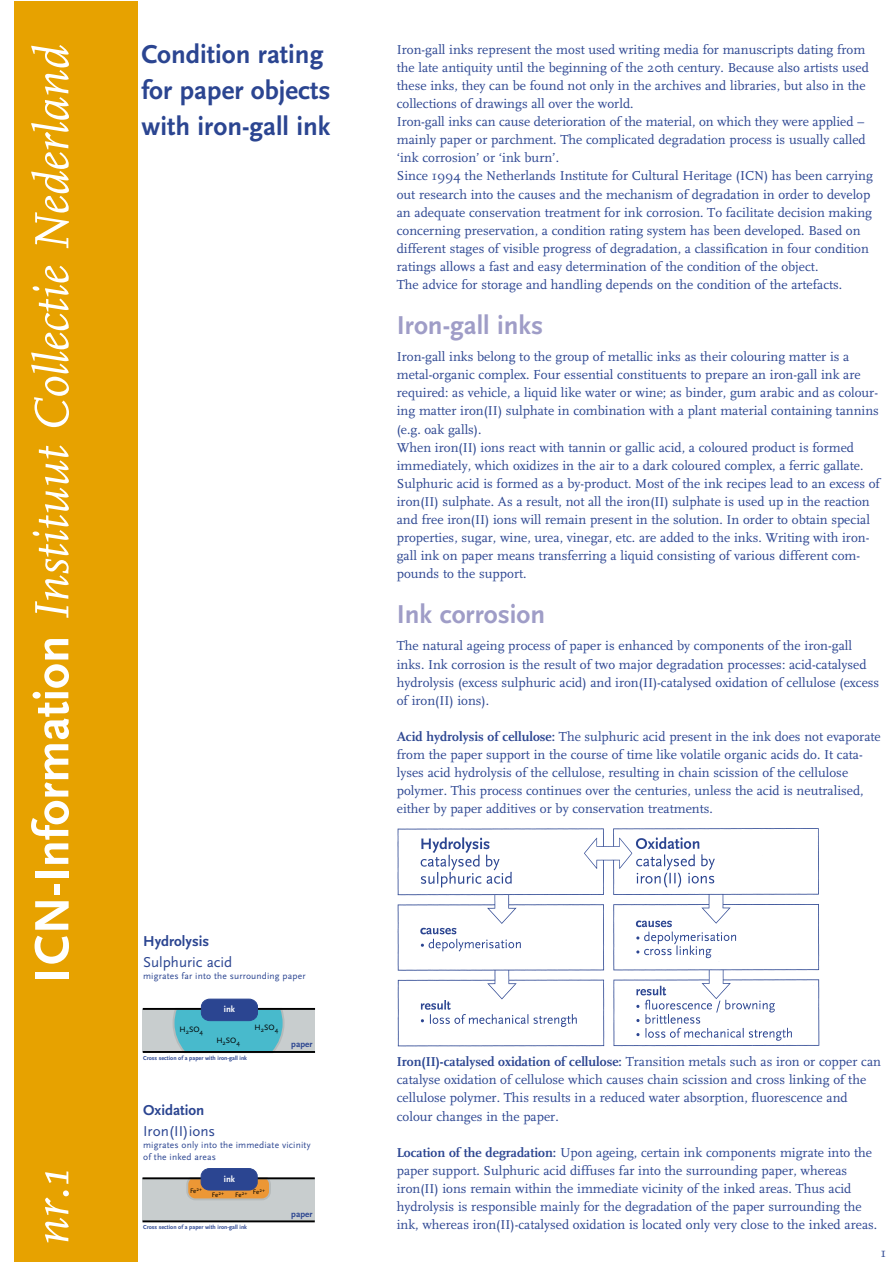
<style>
.page{position:relative;width:893px;height:1262px;background:#fff}
.page>*{position:absolute;margin:0;border:0;box-sizing:border-box;transform-origin:0 0}
.t1{font:italic 50.25px "FF Scala";color:#fff}
.t2{font:700 27px/36px "Scala Sans";color:#2b4591}
.t3{font:700 27px "Scala Sans";color:#9f9dc7}
.t4{font:15px "Scala Sans";color:#2b4591}
.t5{font:700 15px "Scala Sans";color:#2b4591}
.t6{font:13.5px/18px "FF Scala";color:#2b4591}
.t7{font:9.45px/12px "Scala Sans";letter-spacing:.015em;color:#2b4591}
.t8{font:700 9px "Scala Sans";color:#2b4591}
.t9{font:700 9px "Scala Sans";color:#fff}
.t10{font:8.1px "Scala Sans";color:#000}
.t11{font:6.75px "Scala Sans";letter-spacing:-.04em;color:#000}
.t12{font:700 6px "Scala Sans";color:#2b4591}
.s1{font-family:"Scala Sans";font-weight:700;font-style:normal}
.s2{font-weight:700}
.s3{font-size:5.4px}
</style>
<div class="page">
<div style="left:14px;top:1px;width:123px;height:1261px;background:#e7a200"></div>
<img style="left:397px;top:828px;width:423px;height:219px">
<div style="left:143px;top:1009px;width:172px;height:42px;background:#c8cdce"></div>
<svg style="left:172px;top:1006px;width:113px;height:45px;background:#57baca"></svg>
<hr style="left:143px;top:1008px;width:172px;height:1px;background:#000">
<div style="left:201px;top:999px;width:56px;height:21px;background:#2b4591;border-radius:8px"></div>
<div style="left:201px;top:998px;width:57px;height:23px;border:1px solid #2b4591;border-radius:8px"></div>
<hr style="left:143px;top:1051px;width:172px;height:2px;background:#000">
<div style="left:142px;top:1178px;width:173px;height:43px;background:#c8cdce"></div>
<hr style="left:142px;top:1220px;width:173px;height:2px;background:#000">
<svg style="left:185px;top:1175px;width:87px;height:25px"></svg>
<hr style="left:142px;top:1177px;width:173px;height:2px;background:#000">
<div style="left:201px;top:1168px;width:56px;height:22px;background:#2b4591;border-radius:8px"></div>
<div style="left:201px;top:1168px;width:56px;height:22px;border:1px solid #2b4591;border-radius:8px"></div>
<h2 class="t2" style="left:141px;top:38px;width:190px">Condition rating for paper objects with iron-gall ink</h2>
<h1 class="t1" style="left:32px;top:982px;width:939px;rotate:-90deg"><span class="s1">ICN-Information</span> Instituut Collectie Nederland</h1>
<p class="t6" style="left:397px;top:42px;width:477px">Iron-gall inks represent the most used writing media for manuscripts dating from the late antiquity until the beginning of the 20th century. Because also artists used these inks, they can be found not only in the archives and libraries, but also in the collections of drawings all over the world.<br>Iron-gall inks can cause deterioration of the material, on which they were applied – mainly paper or parchment. The complicated degradation process is usually called ‘ink corrosion’ or ‘ink burn’.<br>Since 1994 the Netherlands Institute for Cultural Heritage (ICN) has been carrying out research into the causes and the mechanism of degradation in order to develop an adequate conservation treatment for ink corrosion. To facilitate decision making concerning preservation, a condition rating system has been developed. Based on different stages of visible progress of degradation, a classification in four condition ratings allows a fast and easy determination of the condition of the object.<br>The advice for storage and handling depends on the condition of the artefacts.</p>
<h2 class="t3" style="left:397px;top:314px;width:148px">Iron-gall inks</h2>
<p class="t6" style="left:397px;top:349px;width:484px">Iron-gall inks belong to the group of metallic inks as their colouring matter is a metal-organic complex. Four essential constituents to prepare an iron-gall ink are required: as vehicle, a liquid like water or wine; as binder, gum arabic and as colour&shy;ing matter iron(II) sulphate in combination with a plant material containing tannins (e.g. oak galls).<br>When iron(II) ions react with tannin or gallic acid, a coloured product is formed immediately, which oxidizes in the air to a dark coloured complex, a ferric gallate.<br>Sulphuric acid is formed as a by-product. Most of the ink recipes lead to an excess of iron(II) sulphate. As a result, not all the iron(II) sulphate is used up in the reaction and free iron(II) ions will remain present in the solution. In order to obtain special properties, sugar, wine, urea, vinegar, etc. are added to the inks. Writing with iron&shy;gall ink on paper means transferring a liquid consisting of various different com&shy;pounds to the support.</p>
<h2 class="t3" style="left:397px;top:603px;width:150px">Ink corrosion</h2>
<p class="t6" style="left:397px;top:638px;width:484px">The natural ageing process of paper is enhanced by components of the iron-gall inks. Ink corrosion is the result of two major degradation processes: acid-catalysed hydrolysis (excess sulphuric acid) and iron(II)-catalysed oxidation of cellulose (excess of iron(II) ions).</p>
<p class="t6" style="left:397px;top:728px;width:485px"><span class="s2">Acid hydrolysis of cellulose:</span> The sulphuric acid present in the ink does not evaporate from the paper support in the course of time like volatile organic acids do. It cata&shy;lyses acid hydrolysis of the cellulose, resulting in chain scission of the cellulose polymer. This process continues over the centuries, unless the acid is neutralised, either by paper additives or by conservation treatments.</p>
<p class="t5" style="left:143px;top:935px;width:67px">Hydrolysis</p>
<p class="t4" style="left:143px;top:955px;width:91px">Sulphuric acid</p>
<p class="t7" style="left:143px;top:970px;width:164px">migrates far into the surrounding paper</p>
<h1 class="t1" style="left:32px;top:1244px;width:77px;rotate:-90deg">nr.1</h1>
<p class="t10" style="left:179px;top:1025px;width:25px">H<sub>2</sub>SO<sub>4</sub></p>
<p class="t9" style="left:224px;top:1005px;width:13px">ink</p>
<p class="t10" style="left:216px;top:1036px;width:25px">H<sub>2</sub>SO<sub>4</sub></p>
<p class="t12" style="left:143px;top:1055px;width:105px">Cross section of a paper with iron-gall ink</p>
<p class="t10" style="left:255px;top:1023px;width:25px">H<sub>2</sub>SO<sub>4</sub></p>
<p class="t8" style="left:291px;top:1040px;width:23px">paper</p>
<p class="t5" style="left:143px;top:1104px;width:63px">Oxidation</p>
<p class="t4" style="left:143px;top:1124px;width:74px">Iron(II)ions</p>
<p class="t7" style="left:143px;top:1139px;width:169px">migrates only into the immediate vicinity of the inked areas</p>
<p class="t11" style="left:190px;top:1187px;width:14px">Fe<sup>2+</sup></p>
<p class="t9" style="left:224px;top:1175px;width:13px">ink</p>
<p class="t11" style="left:212px;top:1191px;width:14px">Fe<sup>2+</sup></p>
<p class="t11" style="left:235px;top:1189px;width:31px">Fe<span class="s3">2+</span> Fe<sup>2+</sup></p>
<p class="t12" style="left:143px;top:1224px;width:105px">Cross section of a paper with iron-gall ink</p>
<p class="t8" style="left:291px;top:1210px;width:23px">paper</p>
<p class="t6" style="left:397px;top:1054px;width:485px"><span class="s2">Iron(II)-catalysed oxidation of cellulose:</span> Transition metals such as iron or copper can catalyse oxidation of cellulose which causes chain scission and cross linking of the cellulose polymer. This results in a reduced water absorption, fluorescence and colour changes in the paper.</p>
<p class="t6" style="left:397px;top:1144px;width:482px"><span class="s2">Location of the degradation:</span> Upon ageing, certain ink components migrate into the paper support. Sulphuric acid diffuses far into the surrounding paper, whereas iron(II) ions remain within the immediate vicinity of the inked areas. Thus acid hydrolysis is responsible mainly for the degradation of the paper surrounding the ink, whereas iron(II)-catalysed oxidation is located only very close to the inked areas.</p>
<p class="t6" style="left:880px;top:1244px;width:7px">1</p>
</div>
